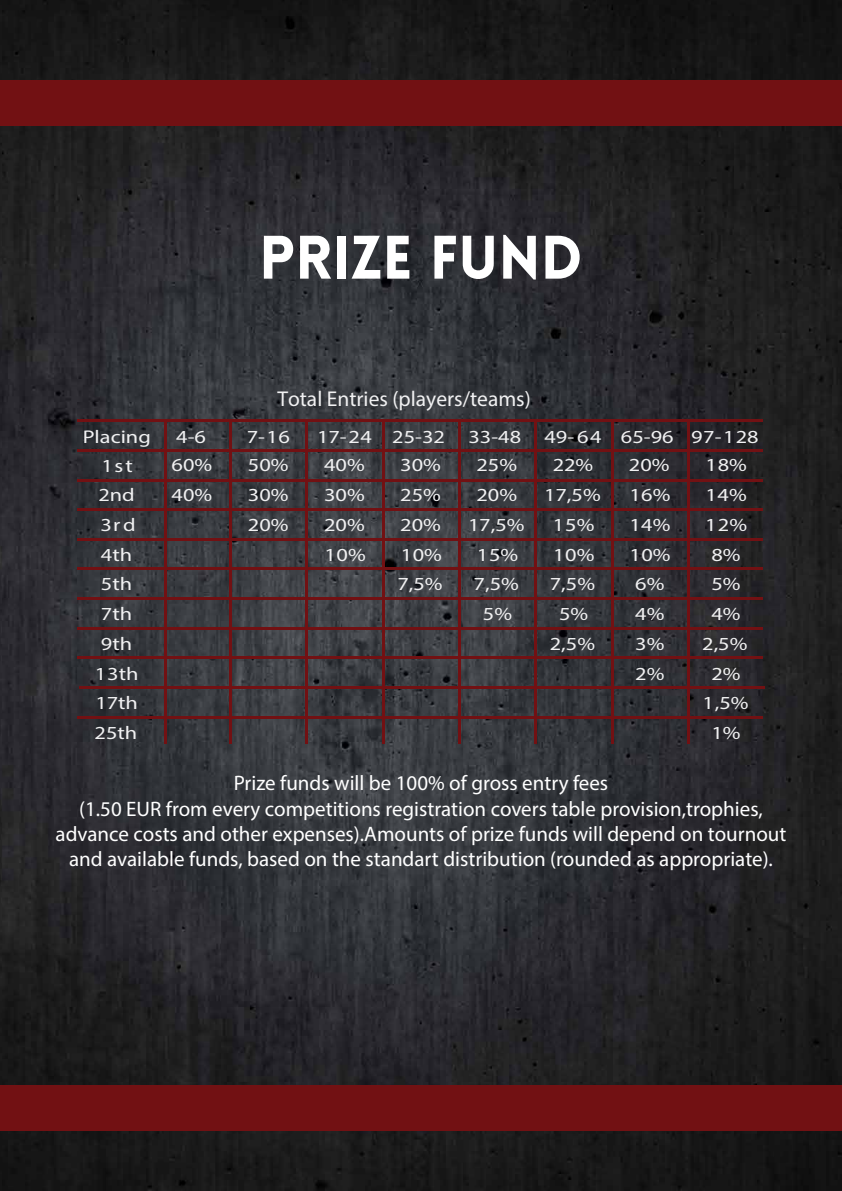
<style>
.page{position:relative;width:842px;height:1191px;background:#fff}
.page>*{position:absolute;margin:0;border:0;box-sizing:border-box;transform-origin:0 0}
.t1{font:900 60px "Lovelo";color:#fff}
.t2{font:21.5px "Myriad Pro";color:#f1f1f2}
.t3{font:21px/25.2px "Myriad Pro";color:#fff;text-align:center}
.t4{font:18.4px/29.7px "Myriad Pro";color:#f1f1f2;text-align:center;scale:1.21 1}
</style>
<div class="page">
<img style="left:0;top:0;width:842px;height:1191px">
<div style="left:0;top:1084px;width:841px;height:46px;background:#721113"></div>
<div style="left:0;top:80px;width:841px;height:46px;background:#721113"></div>
<hr style="left:164px;top:421px;width:2px;height:323px;background:#721113">
<hr style="left:611px;top:421px;width:2px;height:323px;background:#721113">
<hr style="left:535px;top:421px;width:2px;height:323px;background:#721113">
<hr style="left:458px;top:421px;width:3px;height:323px;background:#721113">
<hr style="left:382px;top:421px;width:2px;height:323px;background:#721113">
<hr style="left:306px;top:421px;width:2px;height:323px;background:#721113">
<hr style="left:229px;top:421px;width:3px;height:323px;background:#721113">
<hr style="left:687px;top:421px;width:3px;height:323px;background:#721113">
<hr style="left:77px;top:419px;width:686px;height:3px;background:#721113">
<hr style="left:79px;top:686px;width:686px;height:2px;background:#721113">
<hr style="left:77px;top:657px;width:686px;height:2px;background:#721113">
<hr style="left:77px;top:538px;width:686px;height:2px;background:#721113">
<hr style="left:77px;top:508px;width:686px;height:3px;background:#721113">
<hr style="left:77px;top:479px;width:686px;height:2px;background:#721113">
<hr style="left:77px;top:449px;width:686px;height:2px;background:#721113">
<hr style="left:77px;top:716px;width:686px;height:2px;background:#721113">
<hr style="left:77px;top:568px;width:686px;height:2px;background:#721113">
<hr style="left:77px;top:597px;width:686px;height:2px;background:#721113">
<hr style="left:77px;top:627px;width:686px;height:2px;background:#721113">
<h1 class="t1" style="left:259px;top:220px;width:325px">PRIZE FUND</h1>
<p class="t2" style="left:277px;top:385px;width:255px">Total Entries (players/teams)</p>
<p class="t4" style="left:83px;top:422px;width:58px">Placing</p>
<p class="t4" style="left:176px;top:422px;width:26px">4-6</p>
<p class="t4" style="left:247px;top:422px;width:37px">7-16</p>
<p class="t4" style="left:317px;top:422px;width:107px">17-24 25-32</p>
<p class="t4" style="left:468px;top:422px;width:45px">33-48</p>
<p class="t4" style="left:544px;top:422px;width:179px">49- 64 65-96 97-128</p>
<p class="t4" style="left:172px;top:450px;width:35px">60%</p>
<p class="t4" style="left:248px;top:450px;width:35px">50%</p>
<p class="t4" style="left:324px;top:450px;width:35px">40%</p>
<p class="t4" style="left:400px;top:450px;width:35px">30%</p>
<p class="t4" style="left:476px;top:450px;width:35px">25%</p>
<p class="t4" style="left:553px;top:450px;width:35px">22%</p>
<p class="t4" style="left:629px;top:450px;width:35px">20%</p>
<p class="t4" style="left:705px;top:450px;width:36px">18%</p>
<p class="t4" style="left:172px;top:480px;width:35px">40%</p>
<p class="t4" style="left:248px;top:480px;width:35px">30%</p>
<p class="t4" style="left:324px;top:480px;width:35px">30%</p>
<p class="t4" style="left:400px;top:480px;width:35px">25%</p>
<p class="t4" style="left:476px;top:480px;width:35px">20%</p>
<p class="t4" style="left:544px;top:480px;width:48px">17,5%</p>
<p class="t4" style="left:629px;top:480px;width:35px">16%</p>
<p class="t4" style="left:706px;top:480px;width:35px">14%</p>
<p class="t4" style="left:248px;top:509px;width:35px">20%</p>
<p class="t4" style="left:324px;top:509px;width:35px">20%</p>
<p class="t4" style="left:400px;top:509px;width:35px">20%</p>
<p class="t4" style="left:468px;top:509px;width:48px">17,5%</p>
<p class="t4" style="left:553px;top:509px;width:36px">15%</p>
<p class="t4" style="left:629px;top:509px;width:35px">14%</p>
<p class="t4" style="left:705px;top:509px;width:36px">12%</p>
<p class="t4" style="left:324px;top:539px;width:36px">10%</p>
<p class="t4" style="left:401px;top:539px;width:36px">10%</p>
<p class="t4" style="left:477px;top:539px;width:36px">15%</p>
<p class="t4" style="left:553px;top:539px;width:36px">10%</p>
<p class="t4" style="left:629px;top:539px;width:36px">10%</p>
<p class="t4" style="left:711px;top:539px;width:26px">8%</p>
<p class="t4" style="left:397px;top:569px;width:39px">7,5%</p>
<p class="t4" style="left:474px;top:569px;width:39px">7,5%</p>
<p class="t4" style="left:550px;top:569px;width:39px">7,5%</p>
<p class="t4" style="left:635px;top:569px;width:26px">6%</p>
<p class="t4" style="left:711px;top:569px;width:26px">5%</p>
<p class="t4" style="left:483px;top:599px;width:26px">5%</p>
<p class="t4" style="left:559px;top:599px;width:26px">5%</p>
<p class="t4" style="left:635px;top:599px;width:26px">4%</p>
<p class="t4" style="left:711px;top:599px;width:26px">4%</p>
<p class="t4" style="left:550px;top:628px;width:39px">2,5%</p>
<p class="t4" style="left:635px;top:628px;width:26px">3%</p>
<p class="t4" style="left:702px;top:628px;width:39px">2,5%</p>
<p class="t4" style="left:635px;top:658px;width:26px">2%</p>
<p class="t4" style="left:702px;top:658px;width:40px">2%<br>1,5%<br>1%</p>
<p class="t3" style="left:56px;top:770px;width:732px">Prize funds will be 100% of gross entry fees<br>(1.50 EUR from every competitions registration covers table provision,trophies, advance costs and other expenses).Amounts of prize funds will depend on tournout and available funds, based on the standart distribution (rounded as appropriate).</p>
<p class="t4" style="left:95px;top:450px;width:38px">1st<br>2nd<br>3rd<br>4th<br>5th<br>7th<br>9th<br>13th<br>17th<br>25th</p>
</div>
